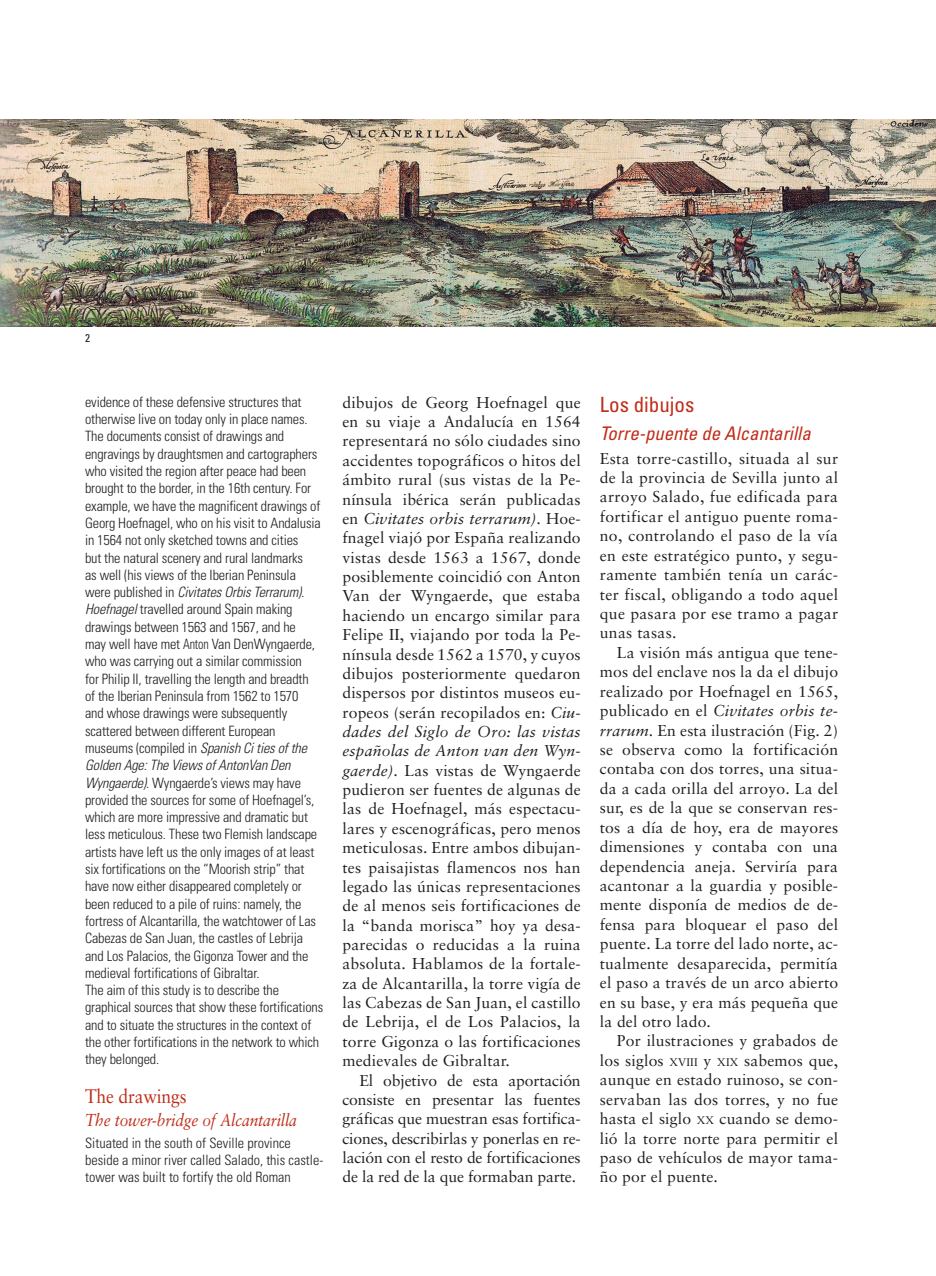
<style>
.page{position:relative;width:936px;height:1276px;background:#fff}
.page>*{position:absolute;margin:0;border:0;box-sizing:border-box;transform-origin:0 0}
.TITULAR_1_CAST{font:condensed 21px "Univers";color:#c02d19}
.TITULAR_1_INGLES{font:19.5px "Sabon";letter-spacing:-.01em;color:#c02d19;scale:.9 1}
.SUBTITULO_CAST{font:italic condensed 18.75px "Univers";color:#c02d19}
.SUBTITULO_INGLES{font:italic 17.25px "Sabon";letter-spacing:-.01em;color:#c02d19;scale:.9 1}
.TFM_-_PARRAFO_NORMAL{font:15.75px/19.4px "Sabon";letter-spacing:.01em;color:#231f20;text-align:justify}
.Body_Text{font:300 condensed 14.25px/17.2px "Univers";letter-spacing:-.01em;color:#231f20}
.PIES_DE_FOTO_INGLES{font:condensed 11.25px "Univers";color:#231f20}
.s1{font-style:italic}
.s2{font-size:10.95px}
</style>
<div class="page">
<img style="left:0;top:119px;width:935px;height:207px">
<p class="PIES_DE_FOTO_INGLES" style="left:85px;top:331px;width:6px">2</p>
<p class="Body_Text" style="left:85px;top:393px;width:224px">evidence of these defensive structures that otherwise live on today only in place names.</p>
<p class="Body_Text" style="left:85px;top:428px;width:237px">The documents consist of drawings and engravings by draughtsmen and cartographers who visited the region after peace had been brought to the border, in the 16th century. For example, we have the magnificent drawings of Georg Hoefnagel, who on his visit to Andalusia in 1564 not only sketched towns and cities<br>but the natural scenery and rural landmarks<br>as well (his views of the Iberian Peninsula were published in <span class="s1">Civitates Orbis Terrarum).<br>Hoefnagel</span> travelled around Spain making drawings between 1563 and 1567, and he<br>may well have met Anton Van DenWyngaerde, who was carrying out a similar commission<br>for Philip II, travelling the length and breadth of the Iberian Peninsula from 1562 to 1570<br>and whose drawings were subsequently scattered between different European museums (compiled in <span class="s1">Spanish Ci ties of the Golden Age: The Views of AntonVan Den Wyngaerde)</span>. Wyngaerde’s views may have provided the sources for some of Hoefnagel’s, which are more impressive and dramatic but less meticulous. These two Flemish landscape artists have left us the only images of at least six fortifications on the “Moorish strip” that have now either disappeared completely or been reduced to a pile of ruins: namely, the fortress of Alcantarilla, the watchtower of Las Cabezas de San Juan, the castles of Lebrija and Los Palacios, the Gigonza Tower and the medieval fortifications of Gibraltar.</p>
<p class="Body_Text" style="left:85px;top:981px;width:240px">The aim of this study is to describe the graphical sources that show these fortifications and to situate the structures in the context of the other fortifications in the network to which they belonged.</p>
<p class="TITULAR_1_INGLES" style="left:85px;top:1084px;width:114px">The drawings</p>
<p class="SUBTITULO_INGLES" style="left:85px;top:1110px;width:237px">The tower-bridge of Alcantarilla</p>
<p class="Body_Text" style="left:85px;top:1134px;width:240px">Situated in the south of Seville province beside a minor river called Salado, this castle&shy;tower was built to fortify the old Roman</p>
<p class="TFM_-_PARRAFO_NORMAL" style="left:342px;top:392px;width:240px">dibujos de Georg Hoefnagel que en su viaje a Andalucía en 1564 representará no sólo ciudades sino accidentes topográficos o hitos del ámbito rural (sus vistas de la Pe&shy;nínsula ibérica serán publicadas en <span class="s1">Civitates orbis terrarum)</span>. Hoe&shy;fnagel viajó por España realizando vistas desde 1563 a 1567, donde posiblemente coincidió con Anton Van der Wyngaerde, que estaba haciendo un encargo similar para Felipe II, viajando por toda la Pe&shy;nínsula desde 1562 a 1570, y cuyos dibujos posteriormente quedaron dispersos por distintos museos eu&shy;ropeos (serán recopilados en: <span class="s1">Ciu&shy;dades del Siglo de Oro: las vistas españolas de Anton van den Wyn&shy;gaerde)</span>. Las vistas de Wyngaerde pudieron ser fuentes de algunas de las de Hoefnagel, más espectacu&shy;lares y escenográficas, pero menos meticulosas. Entre ambos dibujan&shy;tes paisajistas flamencos nos han legado las únicas representaciones de al menos seis fortificaciones de la “banda morisca” hoy ya desa&shy;parecidas o reducidas a la ruina absoluta. Hablamos de la fortale&shy;za de Alcantarilla, la torre vigía de las Cabezas de San Juan, el castillo de Lebrija, el de Los Palacios, la torre Gigonza o las fortificaciones medievales de Gibraltar.</p>
<p class="TFM_-_PARRAFO_NORMAL" style="left:342px;top:1070px;width:240px;text-indent:17px">El objetivo de esta aportación consiste en presentar las fuentes gráficas que muestran esas fortifica&shy;ciones, describirlas y ponerlas en re&shy;lación con el resto de fortificaciones de la red de la que formaban parte.</p>
<p class="TITULAR_1_CAST" style="left:600px;top:391px;width:96px">Los dibujos</p>
<p class="SUBTITULO_CAST" style="left:600px;top:421px;width:212px">Torre-puente de Alcantarilla</p>
<p class="TFM_-_PARRAFO_NORMAL" style="left:600px;top:448px;width:240px">Esta torre-castillo, situada al sur de la provincia de Sevilla junto al arroyo Salado, fue edificada para fortificar el antiguo puente roma&shy;no, controlando el paso de la vía en este estratégico punto, y segu&shy;ramente también tenía un carác&shy;ter fiscal, obligando a todo aquel que pasara por ese tramo a pagar unas tasas.</p>
<p class="TFM_-_PARRAFO_NORMAL" style="left:600px;top:642px;width:240px;text-indent:17px">La visión más antigua que tene&shy;mos del enclave nos la da el dibujo realizado por Hoefnagel en 1565, publicado en el <span class="s1">Civitates orbis te&shy;rrarum</span>. En esta ilustración (Fig. 2) se observa como la fortificación contaba con dos torres, una situa&shy;da a cada orilla del arroyo. La del sur, es de la que se conservan res&shy;tos a día de hoy, era de mayores dimensiones y contaba con una dependencia aneja. Serviría para acantonar a la guardia y posible&shy;mente disponía de medios de de&shy;fensa para bloquear el paso del puente. La torre del lado norte, ac&shy;tualmente desaparecida, permitía el paso a través de un arco abierto en su base, y era más pequeña que la del otro lado.</p>
<p class="TFM_-_PARRAFO_NORMAL" style="left:600px;top:1031px;width:240px;text-indent:17px">Por ilustraciones y grabados de los siglos <span class="s2">XVIII</span> y <span class="s2">XIX</span> sabemos que, aunque en estado ruinoso, se con&shy;servaban las dos torres, y no fue hasta el siglo <span class="s2">XX</span> cuando se demo&shy;lió la torre norte para permitir el paso de vehículos de mayor tama&shy;ño por el puente.</p>
</div>
